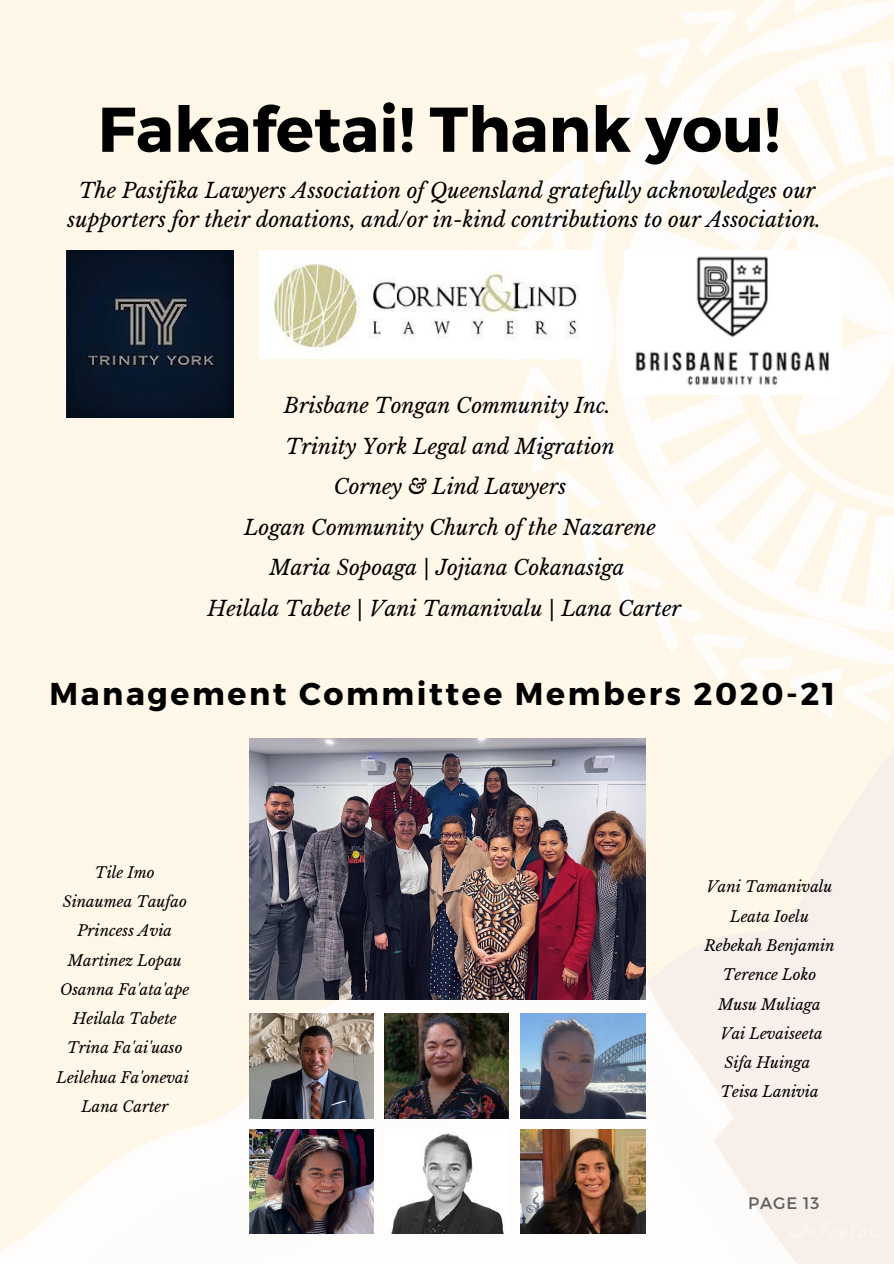
<style>
.page{position:relative;width:894px;height:1264px;background:#fff}
.page>*{position:absolute;margin:0;border:0;box-sizing:border-box;transform-origin:0 0}
.t1{font:700 63px "Montserrat";color:#000}
.t2{font:700 31.5px "Montserrat";letter-spacing:.08em;color:#000}
.t3{font:italic 20.7px/29px "Libre Baskerville";color:#000;text-align:center}
.t4{font:16.5px "Montserrat";letter-spacing:.05em;color:#5e5e5e}
.t5{font:italic 15px "Libre Baskerville";color:#000}
</style>
<div class="page">
<img style="left:0;top:0;width:893px;height:1263px">
<img style="left:249px;top:1013px;width:124px;height:105px">
<img style="left:385px;top:1013px;width:123px;height:105px">
<img style="left:520px;top:1013px;width:125px;height:105px">
<img style="left:249px;top:1129px;width:124px;height:104px">
<img style="left:385px;top:1129px;width:123px;height:104px">
<img style="left:520px;top:1129px;width:125px;height:104px">
<img style="left:249px;top:738px;width:396px;height:261px">
<img style="left:66px;top:250px;width:167px;height:167px">
<img style="left:260px;top:250px;width:337px;height:108px">
<img style="left:624px;top:250px;width:216px;height:144px">
<p class="t1" style="left:98px;top:88px;width:683px">Fakafetai! Thank you!</p>
<p class="t3" style="left:68px;top:176px;width:754px">The Pasifika Lawyers Association of Queensland gratefully acknowledges our supporters for their donations, and/or in-kind contributions to our Association.</p>
<p class="t3" style="left:284px;top:391px;width:328px">Brisbane Tongan Community Inc.</p>
<p class="t3" style="left:285px;top:432px;width:331px">Trinity York Legal and Migration</p>
<p class="t3" style="left:333px;top:472px;width:234px">Corney &amp; Lind Lawyers</p>
<p class="t3" style="left:244px;top:513px;width:413px">Logan Community Church of the Nazarene</p>
<p class="t3" style="left:269px;top:553px;width:356px">Maria Sopoaga | Jojiana Cokanasiga</p>
<p class="t3" style="left:207px;top:594px;width:475px">Heilala Tabete | Vani Tamanivalu | Lana Carter</p>
<p class="t2" style="left:49px;top:673px;width:787px">Management Committee Members 2020-21</p>
<p class="t5" style="left:95px;top:863px;width:61px">Tile Imo</p>
<p class="t5" style="left:63px;top:892px;width:126px">Sinaumea Taufao</p>
<p class="t5" style="left:78px;top:921px;width:96px">Princess Avia</p>
<p class="t5" style="left:68px;top:951px;width:115px">Martinez Lopau</p>
<p class="t5" style="left:60px;top:980px;width:131px">Osanna Fa'ata'ape</p>
<p class="t5" style="left:73px;top:1009px;width:105px">Heilala Tabete</p>
<p class="t5" style="left:67px;top:1038px;width:117px">Trina Fa'ai'uaso</p>
<p class="t5" style="left:57px;top:1068px;width:134px">Leilehua Fa'onevai</p>
<p class="t5" style="left:81px;top:1097px;width:88px">Lana Carter</p>
<p class="t5" style="left:706px;top:877px;width:127px">Vani Tamanivalu</p>
<p class="t5" style="left:730px;top:907px;width:80px">Leata Ioelu</p>
<p class="t5" style="left:704px;top:936px;width:132px">Rebekah Benjamin</p>
<p class="t5" style="left:722px;top:965px;width:95px">Terence Loko</p>
<p class="t5" style="left:718px;top:994px;width:104px">Musu Muliaga</p>
<p class="t5" style="left:720px;top:1024px;width:104px">Vai Levaiseeta</p>
<p class="t5" style="left:724px;top:1053px;width:87px">Sifa Huinga</p>
<p class="t5" style="left:720px;top:1082px;width:100px">Teisa Lanivia</p>
<p class="t4" style="left:748px;top:1191px;width:73px">PAGE 13</p>
</div>
